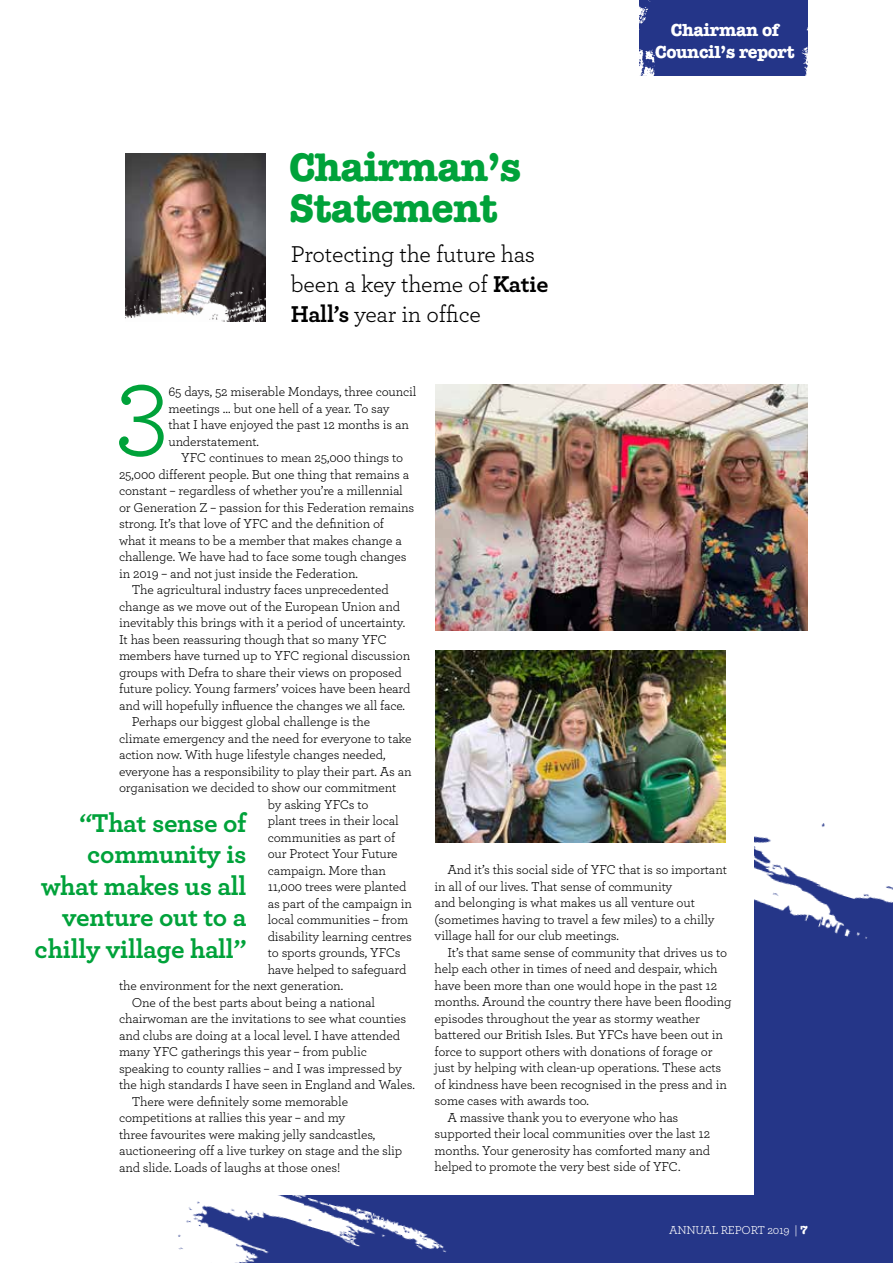
<style>
.page{position:relative;width:893px;height:1263px;background:#fff}
.page>*{position:absolute;margin:0;border:0;box-sizing:border-box;transform-origin:0 0}
.t1{font:113.85px "Archer";color:#00a23a}
.t2{font:700 41.1px/41.1px "American Typewriter";letter-spacing:-.02em;color:#00a23a}
.t3{font:700 27px/31.5px "Archer";letter-spacing:-.01em;color:#00a23a;text-align:right}
.t4{font:24px/30px "Archer";letter-spacing:-.01em;color:#000}
.t5{font:700 18px/22.5px "American Typewriter";letter-spacing:-.02em;color:#fff;text-align:center}
.t6{font:13.5px/16.5px "Archer";letter-spacing:-.01em;color:#000}
.t7{font:12px "Archer";letter-spacing:-.02em;color:#fff}
.s1{font-weight:700}
.s2{font-family:"American Typewriter";font-weight:700}
</style>
<div class="page">
<img style="left:125px;top:154px;width:140px;height:110px">
<img style="left:125px;top:264px;width:141px;height:58px">
<img style="left:178px;top:823px;width:715px;height:440px">
<div style="left:98px;top:357px;width:655px;height:838px;background:#fff"></div>
<div style="left:640px;top:0;width:168px;height:75px;background:#243588"></div>
<img style="left:436px;top:384px;width:372px;height:247px">
<img style="left:436px;top:651px;width:289px;height:191px">
<h2 class="t2" style="left:289px;top:145px;width:233px">Chairman’s<br>Statement</h2>
<h3 class="t4" style="left:291px;top:238px;width:259px">Protecting the future has been a key theme of <span class="s1">Katie<br>Hall’s</span> year in office</h3>
<h3 class="t5" style="left:655px;top:18px;width:141px">Chairman of<br>Council’s report</h3>
<h1 class="t1" style="left:114px;top:333px;width:57px">3</h1>
<p class="t6" style="left:168px;top:383px;width:250px">65 days, 52 miserable Mondays, three council meetings … but one hell of a year. To say<br>that I have enjoyed the past 12 months is an understatement.</p>
<p class="t6" style="left:181px;top:449px;width:224px">YFC continues to mean 25,000 things to</p>
<p class="t6" style="left:119px;top:465px;width:292px">25,000 different people. But one thing that remains a</p>
<p class="t6" style="left:119px;top:482px;width:285px">constant – regardless of whether you’re a millennial</p>
<p class="t6" style="left:119px;top:498px;width:297px">or Generation Z – passion for this Federation remains</p>
<p class="t6" style="left:119px;top:515px;width:267px">strong. It’s that love of YFC and the definition of</p>
<p class="t6" style="left:119px;top:531px;width:284px">what it means to be a member that makes change a</p>
<p class="t6" style="left:119px;top:548px;width:289px">challenge. We have had to face some tough changes</p>
<p class="t6" style="left:119px;top:564px;width:240px">in 2019 – and not just inside the Federation.</p>
<p class="t6" style="left:132px;top:581px;width:258px">The agricultural industry faces unprecedented</p>
<p class="t6" style="left:119px;top:597px;width:282px">change as we move out of the European Union and</p>
<p class="t6" style="left:119px;top:614px;width:288px">inevitably this brings with it a period of uncertainty.</p>
<p class="t6" style="left:119px;top:630px;width:269px">It has been reassuring though that so many YFC</p>
<p class="t6" style="left:119px;top:647px;width:293px">members have turned up to YFC regional discussion</p>
<p class="t6" style="left:119px;top:663px;width:284px">groups with Defra to share their views on proposed</p>
<p class="t6" style="left:119px;top:680px;width:293px">future policy. Young farmers’ voices have been heard</p>
<p class="t6" style="left:119px;top:696px;width:288px">and will hopefully influence the changes we all face.</p>
<p class="t6" style="left:132px;top:713px;width:240px">Perhaps our biggest global challenge is the</p>
<p class="t6" style="left:119px;top:729px;width:294px">climate emergency and the need for everyone to take</p>
<p class="t6" style="left:119px;top:746px;width:268px">action now. With huge lifestyle changes needed,</p>
<p class="t6" style="left:119px;top:762px;width:294px">everyone has a responsibility to play their part. As an</p>
<p class="t6" style="left:119px;top:779px;width:279px">organisation we decided to show our commitment</p>
<p class="t6" style="left:268px;top:795px;width:102px">by asking YFCs to</p>
<p class="t6" style="left:268px;top:812px;width:132px">plant trees in their local</p>
<p class="t6" style="left:268px;top:828px;width:129px">communities as part of</p>
<p class="t6" style="left:268px;top:845px;width:132px">our Protect Your Future</p>
<p class="t6" style="left:268px;top:861px;width:120px">campaign. More than</p>
<p class="t6" style="left:268px;top:878px;width:140px">11,000 trees were planted</p>
<p class="t6" style="left:268px;top:894px;width:146px">as part of the campaign in</p>
<p class="t6" style="left:268px;top:911px;width:142px">local communities – from</p>
<p class="t6" style="left:268px;top:927px;width:146px">disability learning centres</p>
<p class="t6" style="left:268px;top:944px;width:134px">to sports grounds, YFCs</p>
<p class="t6" style="left:268px;top:960px;width:140px">have helped to safeguard</p>
<p class="t6" style="left:119px;top:977px;width:226px">the environment for the next generation.</p>
<p class="t6" style="left:132px;top:993px;width:245px">One of the best parts about being a national</p>
<p class="t6" style="left:119px;top:1010px;width:289px">chairwoman are the invitations to see what counties</p>
<p class="t6" style="left:119px;top:1026px;width:283px">and clubs are doing at a local level. I have attended</p>
<p class="t6" style="left:119px;top:1043px;width:249px">many YFC gatherings this year – from public</p>
<p class="t6" style="left:119px;top:1059px;width:284px">speaking to county rallies – and I was impressed by</p>
<p class="t6" style="left:119px;top:1076px;width:297px">the high standards I have seen in England and Wales.</p>
<p class="t6" style="left:132px;top:1092px;width:218px">There were definitely some memorable</p>
<p class="t6" style="left:119px;top:1109px;width:228px">competitions at rallies this year – and my</p>
<p class="t6" style="left:119px;top:1125px;width:258px">three favourites were making jelly sandcastles,</p>
<p class="t6" style="left:119px;top:1142px;width:285px">auctioneering off a live turkey on stage and the slip</p>
<p class="t6" style="left:119px;top:1158px;width:223px">and slide. Loads of laughs at those ones!</p>
<h3 class="t3" style="left:35px;top:806px;width:213px">“That sense of community is what makes us all venture out to a chilly village hall”</h3>
<p class="t6" style="left:435px;top:861px;width:294px;text-indent:13px">And it’s this social side of YFC that is so important in all of our lives. That sense of community<br>and belonging is what makes us all venture out (sometimes having to travel a few miles) to a chilly village hall for our club meetings.</p>
<p class="t6" style="left:447px;top:944px;width:281px">It’s that same sense of community that drives us to</p>
<p class="t6" style="left:435px;top:960px;width:285px">help each other in times of need and despair, which</p>
<p class="t6" style="left:435px;top:977px;width:284px">have been more than one would hope in the past 12</p>
<p class="t6" style="left:435px;top:993px;width:299px">months. Around the country there have been flooding</p>
<p class="t6" style="left:435px;top:1010px;width:267px">episodes throughout the year as stormy weather</p>
<p class="t6" style="left:435px;top:1026px;width:290px">battered our British Isles. But YFCs have been out in</p>
<p class="t6" style="left:435px;top:1043px;width:279px">force to support others with donations of forage or</p>
<p class="t6" style="left:435px;top:1059px;width:288px">just by helping with clean-up operations. These acts</p>
<p class="t6" style="left:435px;top:1076px;width:294px">of kindness have been recognised in the press and in</p>
<p class="t6" style="left:435px;top:1092px;width:156px">some cases with awards too.</p>
<p class="t6" style="left:447px;top:1109px;width:233px">A massive thank you to everyone who has</p>
<p class="t6" style="left:435px;top:1125px;width:277px">supported their local communities over the last 12</p>
<p class="t6" style="left:435px;top:1142px;width:277px">months. Your generosity has comforted many and</p>
<p class="t6" style="left:435px;top:1158px;width:247px">helped to promote the very best side of YFC.</p>
<p class="t7" style="left:669px;top:1223px;width:140px">ANNUAL REPORT 2019 | <span class="s2">7</span></p>
</div>
